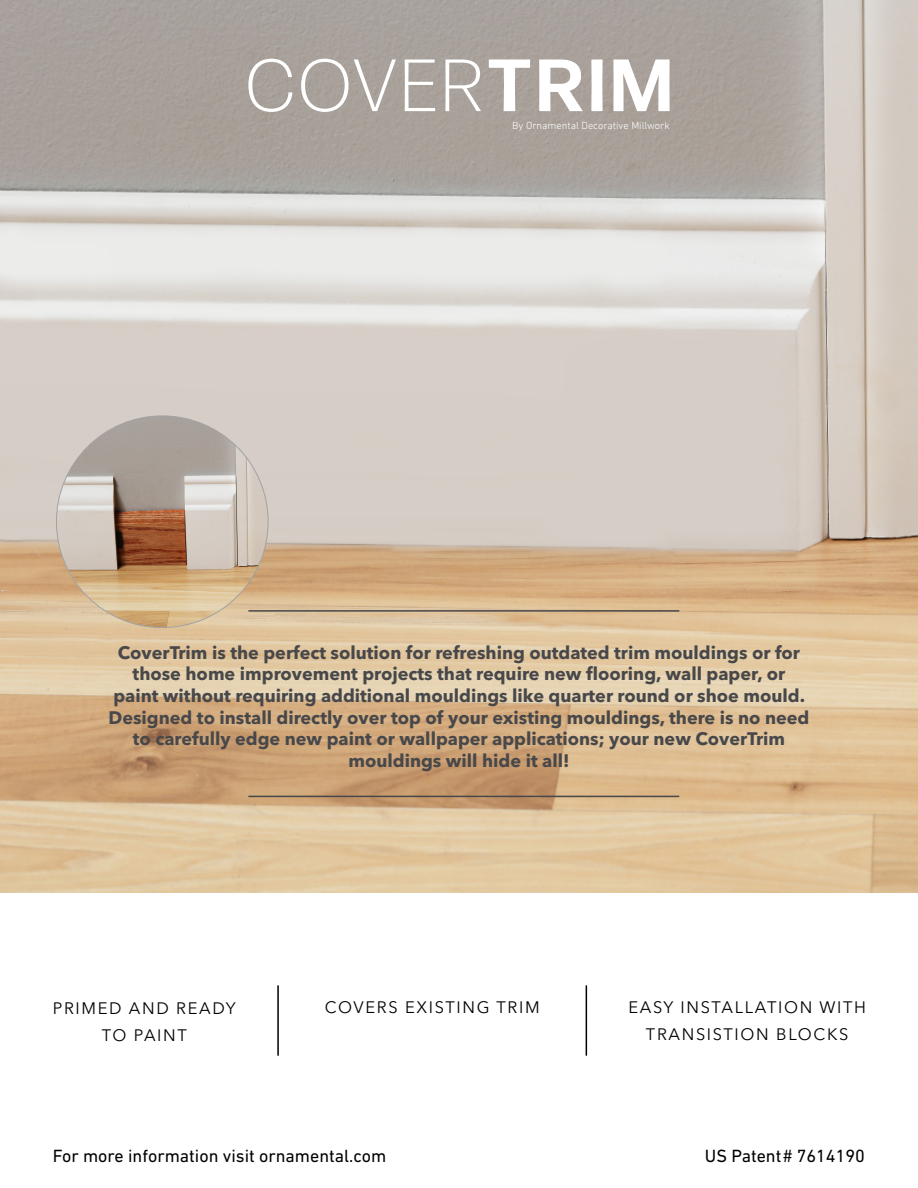
<style>
.page{position:relative;width:918px;height:1188px;background:#fff}
.page>*{position:absolute;margin:0;border:0;box-sizing:border-box;transform-origin:0 0}
.t1{font:700 18px/21.6px "Avenir Next LT Pro";color:#48484a;text-align:center}
.t2{font:18px "DIN Next LT Pro";color:#000}
.t3{font:16.5px/27px "Avenir Next LT Pro";letter-spacing:.1em;color:#000;text-align:center}
.t4{font:300 10.5px "DIN Next LT Pro";color:#fff}
</style>
<div class="page">
<img style="left:0;top:0;width:918px;height:892px">
<hr style="left:248px;top:610px;width:431px;height:2px;background:#48484a">
<hr style="left:248px;top:796px;width:431px;height:1px;background:#48484a">
<hr style="left:277px;top:985px;width:2px;height:71px;background:#000">
<hr style="left:586px;top:985px;width:1px;height:71px;background:#000">
<svg style="left:248px;top:59px;width:44px;height:53px"></svg>
<svg style="left:301px;top:59px;width:95px;height:53px"></svg>
<svg style="left:405px;top:59px;width:30px;height:52px"></svg>
<svg style="left:445px;top:59px;width:36px;height:52px"></svg>
<svg style="left:489px;top:59px;width:41px;height:52px"></svg>
<svg style="left:539px;top:59px;width:44px;height:52px"></svg>
<div style="left:591px;top:59px;width:12px;height:52px;background:#fff"></div>
<svg style="left:613px;top:59px;width:57px;height:52px"></svg>
<img style="left:56px;top:416px;width:212px;height:212px;border-radius:106px">
<p class="t4" style="left:512px;top:120px;width:159px">By Ornamental Decorative Millwork</p>
<p class="t1" style="left:109px;top:641px;width:702px">CoverTrim is the perfect solution for refreshing outdated trim mouldings or for those home improvement projects that require new flooring, wall paper, or paint without requiring additional mouldings like quarter round or shoe mould.<br>Designed to install directly over top of your existing mouldings, there is no need to carefully edge new paint or wallpaper applications; your new CoverTrim mouldings will hide it all!</p>
<p class="t3" style="left:53px;top:995px;width:184px">PRIMED AND READY<br>TO PAINT</p>
<p class="t3" style="left:325px;top:994px;width:217px">COVERS EXISTING TRIM</p>
<p class="t3" style="left:628px;top:994px;width:239px">EASY INSTALLATION WITH<br>TRANSISTION BLOCKS</p>
<p class="t2" style="left:53px;top:1146px;width:335px">For more information visit ornamental.com</p>
<p class="t2" style="left:705px;top:1146px;width:162px">US Patent# 7614190</p>
</div>
